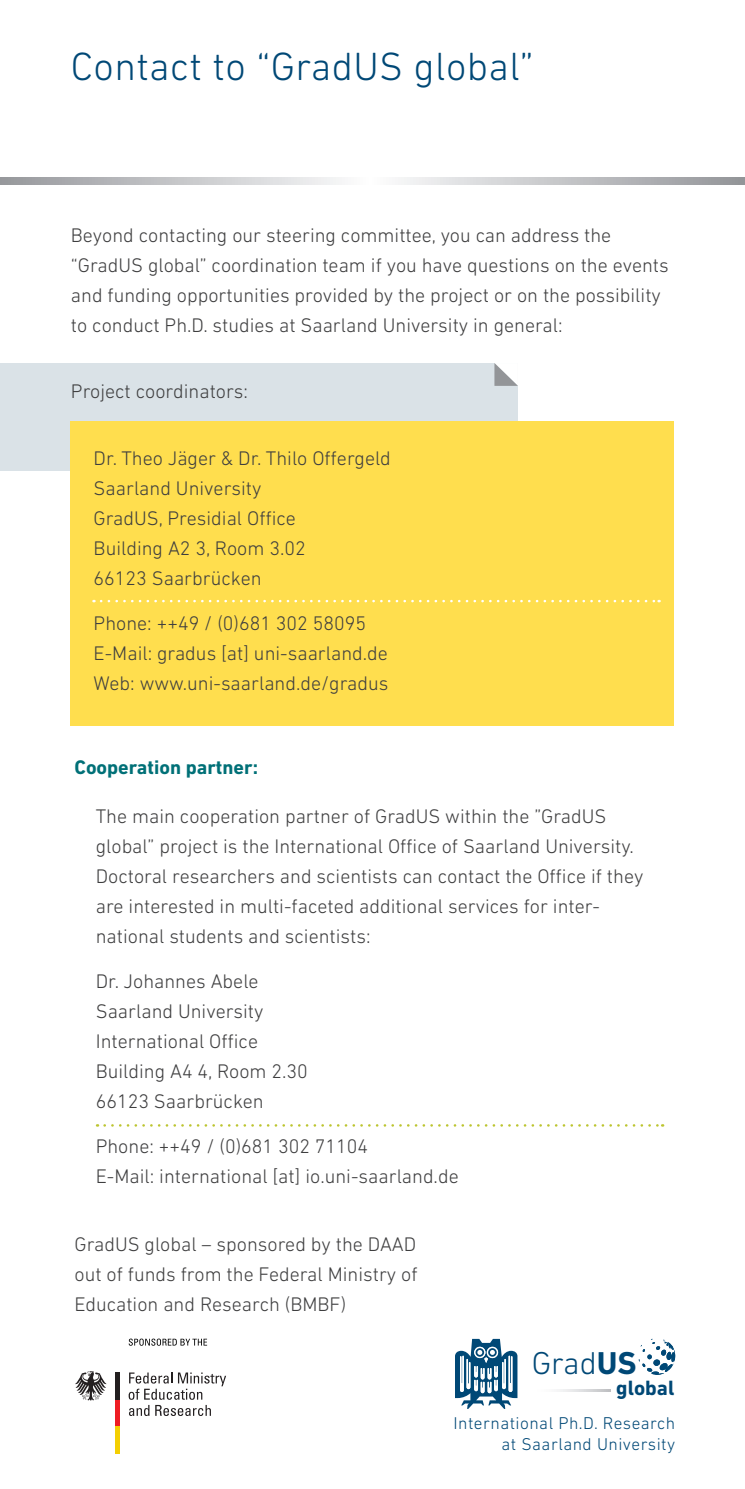
<style>
.page{position:relative;width:745px;height:1489px;background:#fff}
.page>*{position:absolute;margin:0;border:0;box-sizing:border-box;transform-origin:0 0}
.t1{font:300 40px "DIN Next LT Pro";letter-spacing:.01em;color:#004876}
.t2{font:300 32px "DIN Next LT Pro";color:#004876}
.t3{font:700 21px "DIN Next LT Pro";color:#004876}
.t4{font:300 20px/30px "DIN Next LT Pro";color:#3e3e3f}
.t5{font:700 20px "DIN Next LT Pro";color:#007077}
.t6{font:300 17.25px/20.8px "DIN Next LT Pro";letter-spacing:.025em;color:#004876;text-align:right}
.s1{font-weight:700}
</style>
<div class="page">
<div style="left:0;top:363px;width:517px;height:107px;background:#dae2e7"></div>
<svg style="left:494px;top:363px;width:23px;height:23px"></svg>
<div style="left:71px;top:421px;width:602px;height:305px;background:#ffde4e"></div>
<svg style="left:0;top:177px;width:744px;height:7px;background:#c7c8cb"></svg>
<svg style="left:101px;top:600px;width:558px;height:2px"></svg>
<svg style="left:638px;top:1338px;width:36px;height:36px"></svg>
<svg style="left:559px;top:1389px;width:51px;height:2px"></svg>
<svg style="left:455px;top:1338px;width:62px;height:70px"></svg>
<svg style="left:104px;top:1124px;width:558px;height:2px"></svg>
<hr style="left:115px;top:1399px;width:4px;height:27px;background:#ee1d23">
<hr style="left:115px;top:1426px;width:4px;height:27px;background:#f4cf02">
<hr style="left:115px;top:1372px;width:4px;height:27px;background:#231f20">
<svg style="left:75px;top:1371px;width:31px;height:29px"></svg>
<svg style="left:129px;top:1372px;width:97px;height:43px"></svg>
<svg style="left:129px;top:1338px;width:78px;height:7px"></svg>
<h1 class="t1" style="left:71px;top:43px;width:464px">Contact to “GradUS global”</h1>
<p class="t4" style="left:71px;top:220px;width:599px">Beyond contacting our steering committee, you can address the “GradUS global” coordination team if you have questions on the events and funding opportunities provided by the project or on the possibility to conduct Ph.D. studies at Saarland University in general:</p>
<p class="t4" style="left:71px;top:376px;width:178px">Project coordinators:</p>
<p class="t4" style="left:94px;top:443px;width:298px">Dr. Theo Jäger &amp; Dr. Thilo Offergeld<br>Saarland University<br>GradUS, Presidial Office<br>Building A2 3, Room 3.02<br>66123 Saarbrücken</p>
<p class="t4" style="left:94px;top:608px;width:296px">Phone: ++49 / (0)681 302 58095<br>E-Mail: gradus [at] uni-saarland.de<br>Web: www.uni-saarland.de/gradus</p>
<p class="t5" style="left:74px;top:755px;width:185px">Cooperation partner:</p>
<p class="t4" style="left:96px;top:801px;width:548px">The main cooperation partner of GradUS within the ”GradUS global” project is the International Office of Saarland University.<br>Doctoral researchers and scientists can contact the Office if they are interested in multi-faceted additional services for inter&shy;national students and scientists:</p>
<p class="t4" style="left:96px;top:966px;width:213px">Dr. Johannes Abele<br>Saarland University<br>International Office<br>Building A4 4, Room 2.30<br>66123 Saarbrücken</p>
<p class="t4" style="left:96px;top:1131px;width:364px">Phone: ++49 / (0)681 302 71104<br>E-Mail: international [at] io.uni-saarland.de</p>
<p class="t4" style="left:74px;top:1228px;width:344px;text-align:justify">GradUS global – sponsored by the DAAD out of funds from the Federal Ministry of Education and Research (BMBF)</p>
<h2 class="t2" style="left:531px;top:1344px;width:106px">Grad<span class="s1">US</span></h2>
<p class="t3" style="left:616px;top:1375px;width:60px">global</p>
<p class="t6" style="left:453px;top:1412px;width:223px">International Ph.D. Research at Saarland University</p>
</div>
